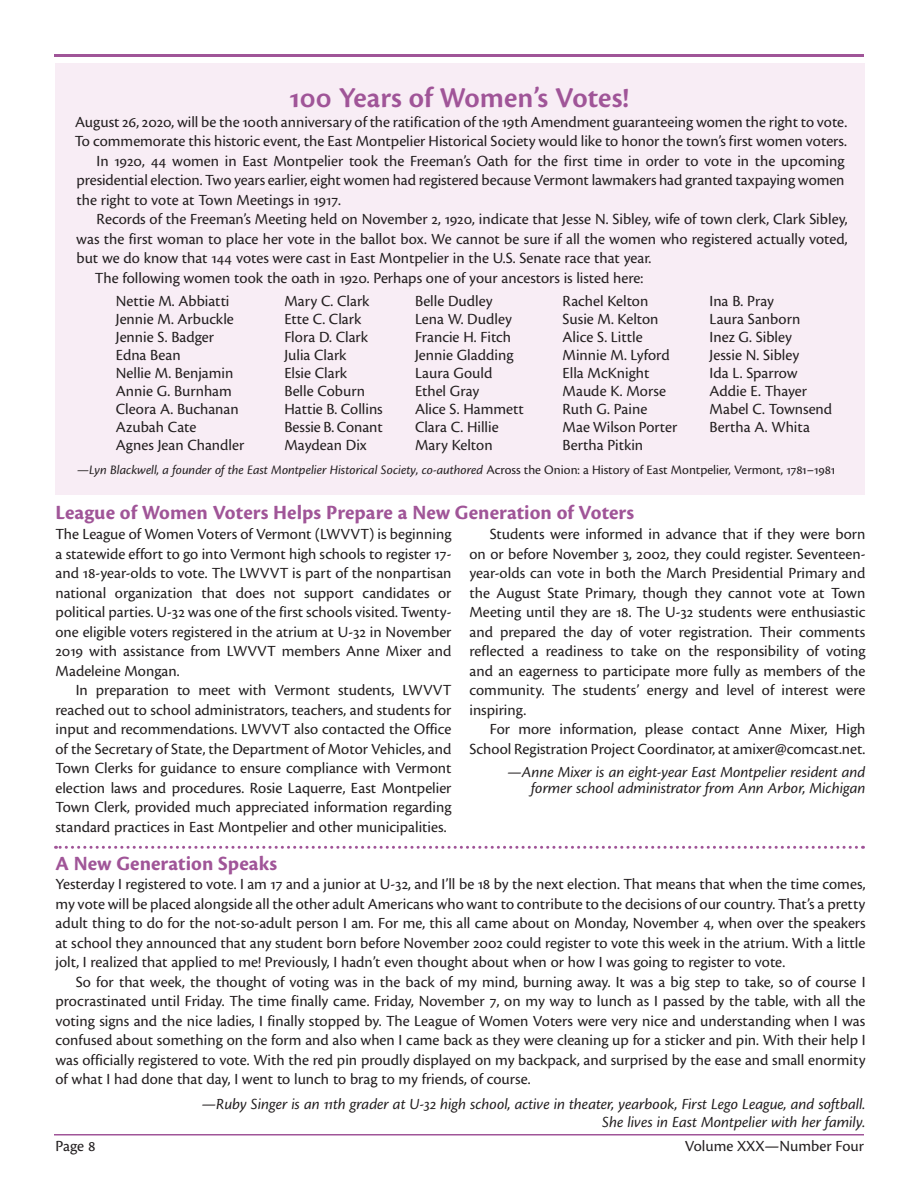
<style>
.page{position:relative;width:918px;height:1188px;background:#fff}
.page>*{position:absolute;margin:0;border:0;box-sizing:border-box;transform-origin:0 0}
.t1{font:600 30px "Cronos Pro";color:#a05598}
.t2{font:700 21px "Cronos Pro";letter-spacing:.005em;color:#a05598}
.t3{font:16.2px/19.5px "Cronos Pro";color:#231f20;text-align:justify}
.t4{font:italic 16.2px/16.2px "Cronos Pro";letter-spacing:-.005em;color:#231f20;text-align:right}
.t5{font:italic 13.5px "Cronos Pro";letter-spacing:-.005em;color:#231f20}
.s1{font-style:normal}
</style>
<div class="page">
<hr style="left:54px;top:1134px;width:810px;height:2px;background:#a05598">
<hr style="left:54px;top:54px;width:810px;height:3px;background:#a05598">
<div style="left:56px;top:64px;width:810px;height:431px;background:#f8edf5"></div>
<svg style="left:56px;top:846px;width:800px;height:3px"></svg>
<h1 class="t1" style="left:290px;top:81px;width:341px">100 Years of Women’s Votes!</h1>
<p class="t3" style="left:75px;top:112px;width:774px">August 26, 2020, will be the 100th anniversary of the ratification of the 19th Amendment guaranteeing women the right to vote.</p>
<p class="t3" style="left:75px;top:132px;width:774px">To commemorate this historic event, the East Montpelier Historical Society would like to honor the town’s first women voters.</p>
<p class="t3" style="left:97px;top:151px;width:750px">In 1920, 44 women in East Montpelier took the Freeman’s Oath for the first time in order to vote in the upcoming</p>
<p class="t3" style="left:76px;top:171px;width:770px">presidential election. Two years earlier, eight women had registered because Vermont lawmakers had granted taxpaying women</p>
<p class="t3" style="left:76px;top:190px;width:266px">the right to vote at Town Meetings in 1917.</p>
<p class="t3" style="left:97px;top:210px;width:753px">Records of the Freeman’s Meeting held on November 2, 1920, indicate that Jesse N. Sibley, wife of town clerk, Clark Sibley,</p>
<p class="t3" style="left:76px;top:229px;width:773px">was the first woman to place her vote in the ballot box. We cannot be sure if all the women who registered actually voted,</p>
<p class="t3" style="left:77px;top:249px;width:576px">but we do know that 144 votes were cast in East Montpelier in the U.S. Senate race that year.</p>
<p class="t3" style="left:95px;top:268px;width:550px">The following women took the oath in 1920. Perhaps one of your ancestors is listed here:</p>
<p class="t3" style="left:116px;top:292px;width:115px">Nettie M. Abbiatti</p>
<p class="t3" style="left:284px;top:292px;width:87px">Mary C. Clark</p>
<p class="t3" style="left:415px;top:292px;width:79px">Belle Dudley</p>
<p class="t3" style="left:563px;top:292px;width:87px">Rachel Kelton</p>
<p class="t3" style="left:710px;top:292px;width:66px">Ina B. Pray</p>
<p class="t3" style="left:116px;top:310px;width:120px">Jennie M. Arbuckle</p>
<p class="t3" style="left:284px;top:310px;width:78px">Ette C. Clark</p>
<p class="t3" style="left:415px;top:310px;width:98px">Lena W. Dudley</p>
<p class="t3" style="left:563px;top:310px;width:98px">Susie M. Kelton</p>
<p class="t3" style="left:710px;top:310px;width:92px">Laura Sanborn</p>
<p class="t3" style="left:116px;top:328px;width:100px">Jennie S. Badger</p>
<p class="t3" style="left:284px;top:328px;width:85px">Flora D. Clark</p>
<p class="t3" style="left:415px;top:328px;width:98px">Francie H. Fitch</p>
<p class="t3" style="left:563px;top:328px;width:82px">Alice S. Little</p>
<p class="t3" style="left:710px;top:328px;width:84px">Inez G. Sibley</p>
<p class="t3" style="left:116px;top:346px;width:66px">Edna Bean</p>
<p class="t3" style="left:284px;top:346px;width:64px">Julia Clark</p>
<p class="t3" style="left:415px;top:346px;width:100px">Jennie Gladding</p>
<p class="t3" style="left:563px;top:346px;width:109px">Minnie M. Lyford</p>
<p class="t3" style="left:710px;top:346px;width:91px">Jessie N. Sibley</p>
<p class="t3" style="left:116px;top:364px;width:119px">Nellie M. Benjamin</p>
<p class="t3" style="left:284px;top:364px;width:64px">Elsie Clark</p>
<p class="t3" style="left:415px;top:364px;width:79px">Laura Gould</p>
<p class="t3" style="left:563px;top:364px;width:88px">Ella McKnight</p>
<p class="t3" style="left:710px;top:364px;width:90px">Ida L. Sparrow</p>
<p class="t3" style="left:116px;top:382px;width:117px">Annie G. Burnham</p>
<p class="t3" style="left:284px;top:382px;width:82px">Belle Coburn</p>
<p class="t3" style="left:415px;top:382px;width:66px">Ethel Gray</p>
<p class="t3" style="left:563px;top:382px;width:105px">Maude K. Morse</p>
<p class="t3" style="left:710px;top:382px;width:99px">Addie E. Thayer</p>
<p class="t3" style="left:116px;top:400px;width:124px">Cleora A. Buchanan</p>
<p class="t3" style="left:284px;top:400px;width:100px">Hattie B. Collins</p>
<p class="t3" style="left:415px;top:400px;width:110px">Alice S. Hammett</p>
<p class="t3" style="left:563px;top:400px;width:86px">Ruth G. Paine</p>
<p class="t3" style="left:710px;top:400px;width:124px">Mabel C. Townsend</p>
<p class="t3" style="left:116px;top:418px;width:82px">Azubah Cate</p>
<p class="t3" style="left:284px;top:418px;width:100px">Bessie B. Conant</p>
<p class="t3" style="left:415px;top:418px;width:85px">Clara C. Hillie</p>
<p class="t3" style="left:563px;top:418px;width:116px">Mae Wilson Porter</p>
<p class="t3" style="left:710px;top:418px;width:102px">Bertha A. Whita</p>
<p class="t3" style="left:116px;top:436px;width:130px">Agnes Jean Chandler</p>
<p class="t3" style="left:284px;top:436px;width:84px">Maydean Dix</p>
<p class="t3" style="left:415px;top:436px;width:79px">Mary Kelton</p>
<p class="t3" style="left:563px;top:436px;width:82px">Bertha Pitkin</p>
<p class="t5" style="left:77px;top:462px;width:759px">—Lyn Blackwell, a founder of the East Montpelier Historical Society, co-authored <span class="s1">Across the Onion: a History of East Montpelier, Vermont, 1781–1981</span></p>
<p class="t2" style="left:56px;top:500px;width:580px">League of Women Voters Helps Prepare a New Generation of Voters</p>
<p class="t3" style="left:56px;top:525px;width:398px">The League of Women Voters of Vermont (LWVVT) is beginning a statewide effort to go into Vermont high schools to register 17- and 18-year-olds to vote. The LWVVT is part of the nonpartisan national organization that does not support candidates or political parties. U-32 was one of the first schools visited. Twenty&shy;one eligible voters registered in the atrium at U-32 in November 2019 with assistance from LWVVT members Anne Mixer and Madeleine Mongan.</p>
<p class="t3" style="left:56px;top:681px;width:398px;text-indent:20px">In preparation to meet with Vermont students, LWVVT reached out to school administrators, teachers, and students for input and recommendations. LWVVT also contacted the Office of the Secretary of State, the Department of Motor Vehicles, and Town Clerks for guidance to ensure compliance with Vermont election laws and procedures. Rosie Laquerre, East Montpelier Town Clerk, provided much appreciated information regarding standard practices in East Montpelier and other municipalities.</p>
<p class="t3" style="left:469px;top:525px;width:398px;text-indent:20px">Students were informed in advance that if they were born on or before November 3, 2002, they could register. Seventeen&shy;year-olds can vote in both the March Presidential Primary and the August State Primary, though they cannot vote at Town Meeting until they are 18. The U-32 students were enthusiastic and prepared the day of voter registration. Their comments reflected a readiness to take on the responsibility of voting and an eagerness to participate more fully as members of the community. The students’ energy and level of interest were inspiring.</p>
<p class="t3" style="left:469px;top:720px;width:397px;text-align:right">For more information, please contact Anne Mixer, High<br>School Registration Project Coordinator, at amixer@comcast.net.</p>
<p class="t4" style="left:508px;top:764px;width:359px">—Anne Mixer is an eight-year East Montpelier resident and former school administrator from Ann Arbor, Michigan</p>
<p class="t2" style="left:56px;top:851px;width:223px">A New Generation Speaks</p>
<p class="t3" style="left:56px;top:874px;width:812px">Yesterday I registered to vote. I am 17 and a junior at U-32, and I’ll be 18 by the next election. That means that when the time comes, my vote will be placed alongside all the other adult Americans who want to contribute to the decisions of our country. That’s a pretty adult thing to do for the not-so-adult person I am. For me, this all came about on Monday, November 4, when over the speakers at school they announced that any student born before November 2002 could register to vote this week in the atrium. With a little jolt, I realized that applied to me! Previously, I hadn’t even thought about when or how I was going to register to vote.</p>
<p class="t3" style="left:56px;top:972px;width:812px;text-indent:20px">So for that week, the thought of voting was in the back of my mind, burning away. It was a big step to take, so of course I procrastinated until Friday. The time finally came. Friday, November 7, on my way to lunch as I passed by the table, with all the voting signs and the nice ladies, I finally stopped by. The League of Women Voters were very nice and understanding when I was confused about something on the form and also when I came back as they were cleaning up for a sticker and pin. With their help I was officially registered to vote. With the red pin proudly displayed on my backpack, and surprised by the ease and small enormity of what I had done that day, I went to lunch to brag to my friends, of course.</p>
<p class="t4" style="left:202px;top:1095px;width:665px;line-height:18px">—Ruby Singer is an 11th grader at U-32 high school, active in theater, yearbook, First Lego League, and softball.<br>She lives in East Montpelier with her family.</p>
<p class="t3" style="left:56px;top:1136px;width:42px">Page 8</p>
<p class="t3" style="left:685px;top:1136px;width:181px">Volume XXX—Number Four</p>
</div>
